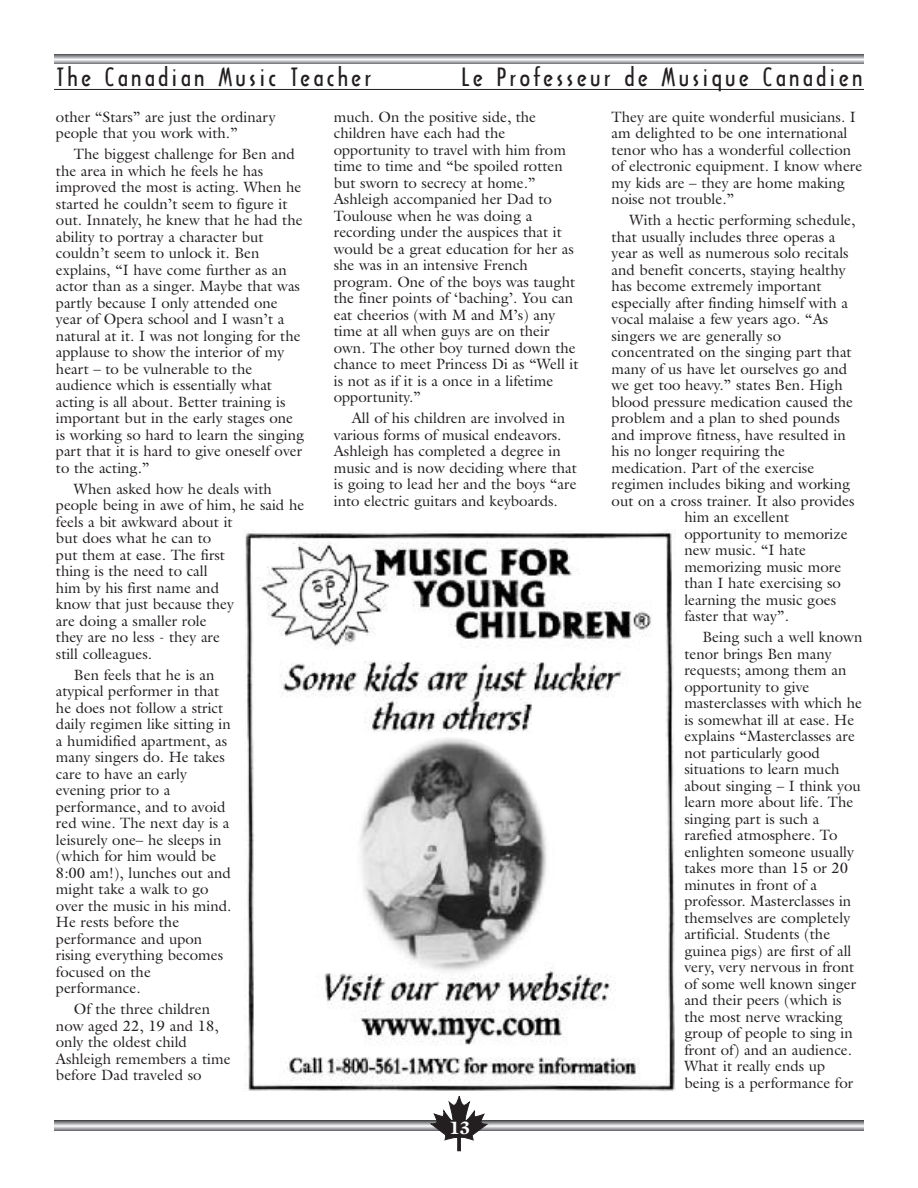
<style>
.page{position:relative;width:918px;height:1188px;background:#fff}
.page>*{position:absolute;margin:0;border:0;box-sizing:border-box;transform-origin:0 0}
.t1{font:24px "Arquitectura";letter-spacing:.11em;color:#231f20;scale:1.2 1}
.t2{font:900 18px "Galliard";color:#fff}
.t3{font:15px/16.5px "Galliard";color:#231f20}
</style>
<div class="page">
<svg style="left:54px;top:1121px;width:810px;height:9px;background:#b0b1b4"></svg>
<svg style="left:431px;top:1096px;width:56px;height:55px"></svg>
<svg style="left:54px;top:54px;width:810px;height:10px;background:#a9aaad"></svg>
<hr style="left:54px;top:89px;width:810px;height:1px;background:#231f20">
<img style="left:245px;top:532px;width:430px;height:559px">
<img style="left:354px;top:737px;width:194px;height:238px;border-radius:50%">
<h1 class="t1" style="left:56px;top:63px;width:264px">The Canadian Music Teacher</h1>
<h1 class="t1" style="left:461px;top:63px;width:336px">Le Professeur de Musique Canadien</h1>
<p class="t3" style="left:56px;top:108px;width:221px">other “Stars” are just the ordinary people that you work with.”</p>
<p class="t3" style="left:56px;top:146px;width:250px;text-indent:18px">The biggest challenge for Ben and the area in which he feels he has improved the most is acting. When he started he couldn’t seem to figure it out. Innately, he knew that he had the ability to portray a character but couldn’t seem to unlock it. Ben explains, “I have come further as an actor than as a singer. Maybe that was partly because I only attended one year of Opera school and I wasn’t a natural at it. I was not longing for the applause to show the interior of my heart – to be vulnerable to the audience which is essentially what acting is all about. Better training is important but in the early stages one is working so hard to learn the singing part that it is hard to give oneself over to the acting.”</p>
<p class="t3" style="left:56px;top:480px;width:250px;text-indent:18px">When asked how he deals with people being in awe of him, he said he feels a bit awkward about it<br>but does what he can to<br>put them at ease. The first<br>thing is the need to call<br>him by his first name and<br>know that just because they<br>are doing a smaller role<br>they are no less - they are<br>still colleagues.</p>
<p class="t3" style="left:56px;top:666px;width:177px;text-indent:18px">Ben feels that he is an atypical performer in that he does not follow a strict daily regimen like sitting in a humidified apartment, as many singers do. He takes care to have an early evening prior to a performance, and to avoid red wine. The next day is a leisurely one– he sleeps in (which for him would be<br>8:00 am!), lunches out and might take a walk to go over the music in his mind.<br>He rests before the performance and upon rising everything becomes focused on the performance.</p>
<p class="t3" style="left:56px;top:1001px;width:176px;text-indent:18px">Of the three children now aged 22, 19 and 18, only the oldest child<br>Ashleigh remembers a time before Dad traveled so</p>
<p class="t3" style="left:334px;top:108px;width:246px">much. On the positive side, the children have each had the opportunity to travel with him from time to time and “be spoiled rotten but sworn to secrecy at home.”<br>Ashleigh accompanied her Dad to<br>Toulouse when he was doing a recording under the auspices that it would be a great education for her as she was in an intensive French program. One of the boys was taught the finer points of ‘baching’. You can eat cheerios (with M and M’s) any time at all when guys are on their own. The other boy turned down the chance to meet Princess Di as “Well it is not as if it is a once in a lifetime opportunity.”</p>
<p class="t3" style="left:334px;top:410px;width:245px;text-indent:18px">All of his children are involved in various forms of musical endeavors.<br>Ashleigh has completed a degree in music and is now deciding where that is going to lead her and the boys “are into electric guitars and keyboards.</p>
<p class="t2" style="left:449px;top:1121px;width:22px">13</p>
<p class="t3" style="left:612px;top:108px;width:252px">They are quite wonderful musicians. I am delighted to be one international tenor who has a wonderful collection of electronic equipment. I know where my kids are – they are home making noise not trouble.”</p>
<p class="t3" style="left:630px;top:212px;width:227px">With a hectic performing schedule,</p>
<p class="t3" style="left:612px;top:228px;width:225px">that usually includes three operas a</p>
<p class="t3" style="left:612px;top:245px;width:239px">year as well as numerous solo recitals</p>
<p class="t3" style="left:612px;top:261px;width:235px">and benefit concerts, staying healthy</p>
<p class="t3" style="left:612px;top:278px;width:212px">has become extremely important</p>
<p class="t3" style="left:612px;top:294px;width:238px">especially after finding himself with a</p>
<p class="t3" style="left:612px;top:311px;width:218px">vocal malaise a few years ago. “As</p>
<p class="t3" style="left:612px;top:327px;width:171px">singers we are generally so</p>
<p class="t3" style="left:612px;top:344px;width:242px">concentrated on the singing part that</p>
<p class="t3" style="left:612px;top:360px;width:237px">many of us have let ourselves go and</p>
<p class="t3" style="left:612px;top:377px;width:233px">we get too heavy.” states Ben. High</p>
<p class="t3" style="left:612px;top:393px;width:243px">blood pressure medication caused the</p>
<p class="t3" style="left:612px;top:410px;width:230px">problem and a plan to shed pounds</p>
<p class="t3" style="left:612px;top:426px;width:236px">and improve fitness, have resulted in</p>
<p class="t3" style="left:612px;top:443px;width:175px">his no longer requiring the</p>
<p class="t3" style="left:612px;top:459px;width:204px">medication. Part of the exercise</p>
<p class="t3" style="left:612px;top:476px;width:240px">regimen includes biking and working</p>
<p class="t3" style="left:612px;top:492px;width:244px">out on a cross trainer. It also provides</p>
<p class="t3" style="left:684px;top:509px;width:106px">him an excellent</p>
<p class="t3" style="left:684px;top:525px;width:165px">opportunity to memorize</p>
<p class="t3" style="left:684px;top:542px;width:123px">new music. “I hate</p>
<p class="t3" style="left:684px;top:558px;width:158px">memorizing music more</p>
<p class="t3" style="left:684px;top:575px;width:158px">than I hate exercising so</p>
<p class="t3" style="left:684px;top:591px;width:153px">learning the music goes</p>
<p class="t3" style="left:684px;top:608px;width:106px">faster that way”.</p>
<p class="t3" style="left:684px;top:629px;width:180px;text-indent:18px">Being such a well known tenor brings Ben many requests; among them an opportunity to give masterclasses with which he is somewhat ill at ease. He explains “Masterclasses are not particularly good situations to learn much about singing – I think you learn more about life. The singing part is such a rarefied atmosphere. To enlighten someone usually takes more than 15 or 20 minutes in front of a professor. Masterclasses in themselves are completely artificial. Students (the guinea pigs) are first of all very, very nervous in front of some well known singer and their peers (which is the most nerve wracking group of people to sing in front of) and an audience.<br>What it really ends up being is a performance for</p>
</div>
